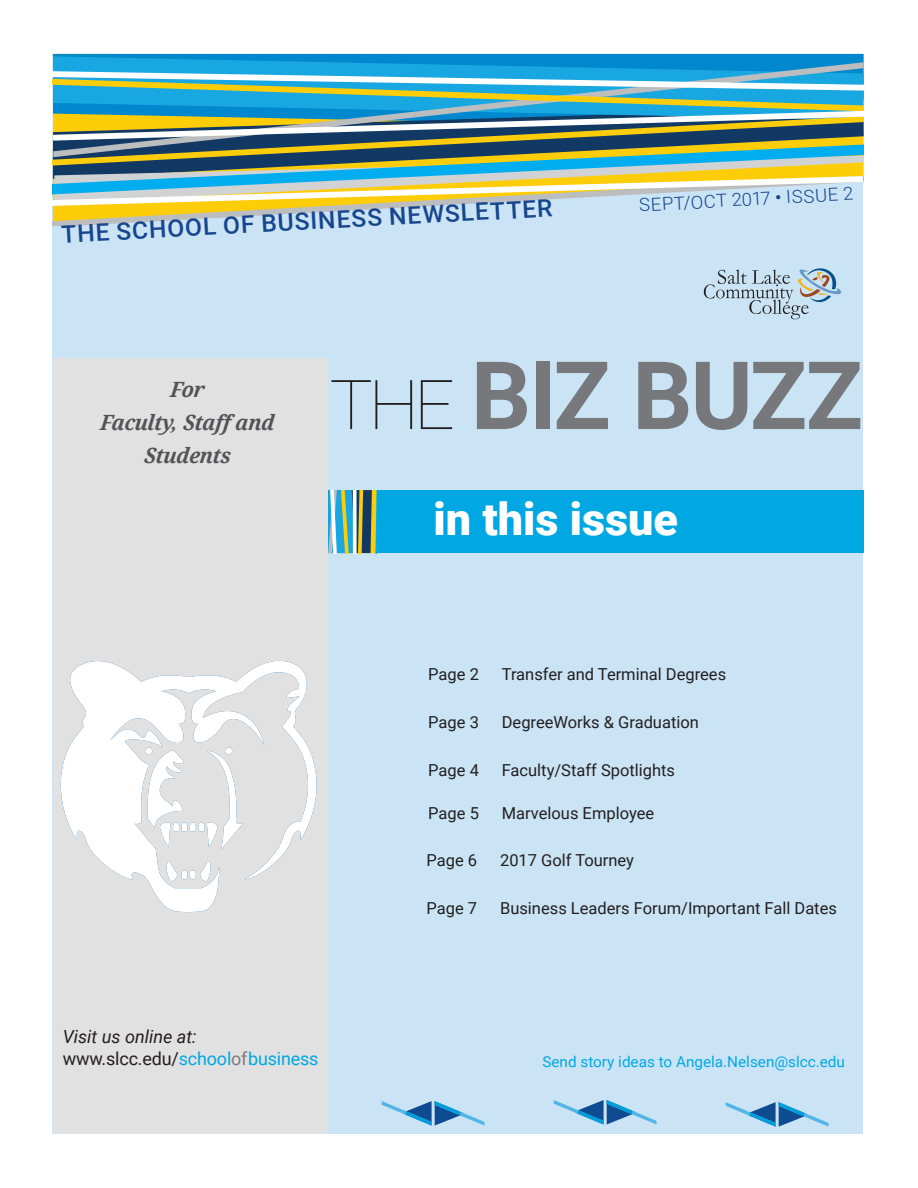
<style>
.page{position:relative;width:918px;height:1188px;background:#fff}
.page>*{position:absolute;margin:0;border:0;box-sizing:border-box;transform-origin:0 0}
.t1{font:700 94.5px "Roboto";letter-spacing:-.025em;color:#76787b}
.t2{font:900 45px "Roboto";color:#fff}
.t3{font:500 24px "Roboto";color:#17468e}
.Normal_Type{font:italic 700 21px "Droid Serif";color:#535355;scale:.95 1}
.t4{font:18px "Roboto";letter-spacing:-.01em;color:#00a8e3}
.t5{font:300 18px "Roboto";color:#17468e}
.t6{font:italic 18px "Roboto";color:#231f20}
.Normal_Type-2{font:16.5px "Roboto";color:#231f20}
.t7{font:15px "Roboto";color:#00a8e3}
.s1{font-weight:500}
.s2{font-weight:100;font-size:68.7px;color:#231f20}
.s3{color:#231f20}
.s4{color:#7a7c7f}
</style>
<div class="page">
<div style="left:53px;top:149px;width:810px;height:985px;background:#cbe4f5"></div>
<div style="left:328px;top:490px;width:536px;height:63px;background:#00a8e3"></div>
<svg style="left:328px;top:490px;width:49px;height:63px;background:#77a591"></svg>
<div style="left:53px;top:359px;width:274px;height:775px;background:#e1e1e1"></div>
<svg style="left:704px;top:268px;width:137px;height:51px"></svg>
<svg style="left:53px;top:56px;width:811px;height:6px;background:#038cd0"></svg>
<svg style="left:53px;top:62px;width:811px;height:9px;background:#169cd8"></svg>
<svg style="left:53px;top:55px;width:182px;height:3px"></svg>
<svg style="left:53px;top:71px;width:811px;height:155px"></svg>
<svg style="left:382px;top:1101px;width:103px;height:25px"></svg>
<svg style="left:554px;top:1100px;width:103px;height:25px"></svg>
<svg style="left:726px;top:1102px;width:103px;height:25px"></svg>
<svg style="left:61px;top:661px;width:256px;height:251px"></svg>
<svg style="left:173px;top:894px;width:31px;height:4px"></svg>
<div style="left:82px;top:664px;width:53px;height:57px;background:#fff"></div>
<svg style="left:145px;top:747px;width:7px;height:8px"></svg>
<svg style="left:225px;top:747px;width:7px;height:8px"></svg>
<svg style="left:146px;top:750px;width:97px;height:99px"></svg>
<svg style="left:165px;top:861px;width:48px;height:21px"></svg>
<p class="t3" style="left:61px;top:217px;width:493px;rotate:-3deg">THE SCHOOL OF BUSINESS NEWSLETTER</p>
<p class="t5" style="left:639px;top:192px;width:216px;rotate:-3deg">SEPT/OCT 2017 <span class="s1">•</span> ISSUE 2</p>
<p class="Normal_Type" style="left:170px;top:378px;width:40px">For</p>
<p class="Normal_Type" style="left:100px;top:411px;width:187px">Faculty, Staff and</p>
<p class="Normal_Type" style="left:144px;top:444px;width:95px">Students</p>
<p class="t1" style="left:330px;top:329px;width:535px"><span class="s2">THE</span> BIZ BUZZ</p>
<p class="t2" style="left:433px;top:488px;width:246px">in this issue</p>
<p class="Normal_Type-2" style="left:428px;top:663px;width:52px">Page 2</p>
<p class="Normal_Type-2" style="left:502px;top:663px;width:226px">Transfer and Terminal Degrees</p>
<p class="Normal_Type-2" style="left:428px;top:711px;width:52px">Page 3</p>
<p class="Normal_Type-2" style="left:502px;top:711px;width:199px">DegreeWorks &amp; Graduation</p>
<p class="Normal_Type-2" style="left:428px;top:759px;width:52px">Page 4</p>
<p class="Normal_Type-2" style="left:502px;top:759px;width:175px">Faculty/Staff Spotlights</p>
<p class="Normal_Type-2" style="left:428px;top:802px;width:52px">Page 5</p>
<p class="Normal_Type-2" style="left:502px;top:802px;width:154px">Marvelous Employee</p>
<p class="Normal_Type-2" style="left:427px;top:848px;width:52px">Page 6</p>
<p class="Normal_Type-2" style="left:500px;top:848px;width:135px">2017 Golf Tourney</p>
<p class="Normal_Type-2" style="left:427px;top:896px;width:52px">Page 7</p>
<p class="Normal_Type-2" style="left:500px;top:896px;width:338px">Business Leaders Forum/Important Fall Dates</p>
<p class="t6" style="left:63px;top:1024px;width:135px">Visit us online at:</p>
<p class="t4" style="left:63px;top:1046px;width:257px"><span class="s3">www.slcc.edu/</span>school<span class="s4">of</span>business</p>
<p class="t7" style="left:542px;top:1051px;width:304px">Send story ideas to Angela.Nelsen@slcc.edu</p>
</div>
